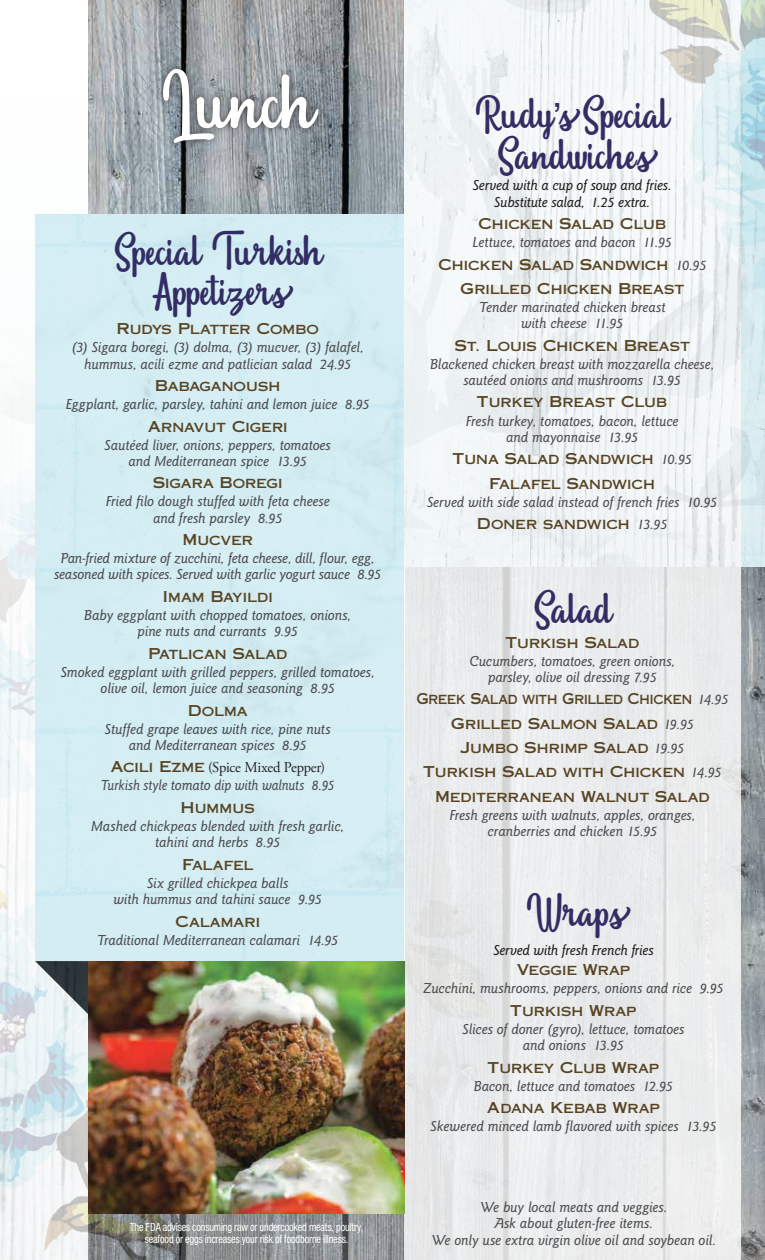
<style>
.page{position:relative;width:765px;height:1260px;background:#fff}
.page>*{position:absolute;margin:0;border:0;box-sizing:border-box;transform-origin:0 0}
.t1{font:62.5px "Sailoria";letter-spacing:.005em;color:#fff}
.t2{font:35px/40px "Sailoria";letter-spacing:.005em;color:#332d65;text-align:center}
.t3{font:italic 500 15px/16.2px "Goudy Sans Std";letter-spacing:-.015em;color:#4d4d4f;text-align:center}
.t4{font:15px/24.2px "Copperplate Gothic Std 31 AB";letter-spacing:-.025em;color:#584423;text-align:center}
.t5{font:15px/24.2px "Copperplate Gothic Std 31 AB";letter-spacing:-.025em;color:#584423;text-align:center;scale:.88 1}
.t6{font:italic 500 15px/16.2px "Goudy Sans Std";letter-spacing:-.025em;color:#231f20;text-align:center}
.t7{font:italic 500 15px "Goudy Sans Std";letter-spacing:-.015em;color:#4d4d4f;scale:.93 1}
.t8{font:15px "Adobe Garamond Pro";letter-spacing:-.015em;color:#231f20}
.t9{font:condensed 11.38px/12.4px "Helvetica Neue LT Std";letter-spacing:-.015em;color:#fff;text-align:center;scale:.9 1}
.s1{font-family:"Copperplate Gothic Std 31 AB";color:#584423}
.s2{font-family:"Helvetica Neue LT Std"}
.s3{font-family:"Goudy Sans Std";font-weight:500;font-style:italic;color:#4d4d4f}
</style>
<div class="page">
<img style="left:89px;top:0;width:315px;height:90px">
<svg style="left:35px;top:90px;width:369px;height:125px"></svg>
<img style="left:0;top:412px;width:765px;height:848px">
<div style="left:35px;top:215px;width:369px;height:746px;background:#d3edf3"></div>
<div style="left:404px;top:0;width:336px;height:1260px;background:#eaebec"></div>
<img style="left:405px;top:0;width:360px;height:567px">
<img style="left:89px;top:961px;width:315px;height:253px">
<div style="left:155px;top:61px;width:171px;height:90px;background:#231f20;opacity:.75"></div>
<h1 class="t1" style="left:161px;top:50px;width:155px">Lunch</h1>
<h2 class="t2" style="left:113px;top:232px;width:211px">Special Turkish<br>Appetizers</h2>
<p class="t4" style="left:117px;top:317px;width:204px">Rudys Platter Combo</p>
<p class="t3" style="left:72px;top:340px;width:294px">(3) Sigara boregi, (3) dolma, (3) mucver, (3) falafel, hummus, acili ezme and patlician salad 24.95</p>
<p class="t4" style="left:155px;top:374px;width:127px">Babaganoush</p>
<p class="t3" style="left:66px;top:396px;width:305px">Eggplant, garlic, parsley, tahini and lemon juice 8.95</p>
<p class="t4" style="left:148px;top:414px;width:142px">Arnavut Cigeri</p>
<p class="t3" style="left:105px;top:437px;width:228px">Sautéed liver, onions, peppers, tomatoes and Mediterranean spice 13.95</p>
<p class="t4" style="left:153px;top:471px;width:132px">Sigara Boregi</p>
<p class="t3" style="left:106px;top:494px;width:226px">Fried filo dough stuffed with feta cheese and fresh parsley 8.95</p>
<p class="t4" style="left:183px;top:528px;width:72px">Mucver</p>
<p class="t3" style="left:54px;top:550px;width:329px">Pan-fried mixture of zucchini, feta cheese, dill, flour, egg, seasoned with spices. Served with garlic yogurt sauce 8.95</p>
<p class="t4" style="left:163px;top:584px;width:112px">Imam Bayildi</p>
<p class="t3" style="left:84px;top:607px;width:269px">Baby eggplant with chopped tomatoes, onions, pine nuts and currants 9.95</p>
<p class="t4" style="left:148px;top:641px;width:141px">Patlican Salad</p>
<p class="t3" style="left:61px;top:664px;width:316px">Smoked eggplant with grilled peppers, grilled tomatoes, olive oil, lemon juice and seasoning 8.95</p>
<p class="t4" style="left:188px;top:698px;width:61px">Dolma</p>
<p class="t3" style="left:105px;top:721px;width:227px">Stuffed grape leaves with rice, pine nuts and Mediterranean spices 8.95</p>
<p class="t8" style="left:111px;top:759px;width:216px"><span class="s1">Acili Ezme</span> (Spice Mixed Pepper)</p>
<p class="t7" style="left:101px;top:777px;width:253px">Turkish style tomato dip with walnuts 8.95</p>
<p class="t4" style="left:181px;top:795px;width:76px">Hummus</p>
<p class="t3" style="left:91px;top:818px;width:254px">Mashed chickpeas blended with fresh garlic, tahini and herbs 8.95</p>
<p class="t4" style="left:182px;top:852px;width:73px">Falafel</p>
<p class="t3" style="left:113px;top:875px;width:210px">Six grilled chickpea balls<br>with hummus and tahini sauce 9.95</p>
<p class="t4" style="left:175px;top:909px;width:87px">Calamari</p>
<p class="t3" style="left:97px;top:932px;width:243px">Traditional Mediterranean calamari 14.95</p>
<p class="t9" style="left:130px;top:1221px;width:261px">The FDA advises consuming raw or undercooked meats, poultry, seafood or eggs increases your risk of foodborne illness.</p>
<h2 class="t2" style="left:475px;top:95px;width:197px">Rudy<span class="s2">’</span>sSpecial<br>Sandwiches</h2>
<p class="t6" style="left:473px;top:178px;width:200px">Served with a cup of soup and fries.<br>Substitute salad, 1.25 extra.</p>
<p class="t4" style="left:478px;top:212px;width:190px">Chicken Salad Club</p>
<p class="t3" style="left:472px;top:234px;width:201px">Lettuce, tomatoes and bacon 11.95</p>
<p class="t4" style="left:438px;top:252px;width:270px">Chicken Salad Sandwich <span class="s3">10.95<br></span>Grilled Chicken Breast</p>
<p class="t3" style="left:479px;top:299px;width:188px">Tender marinated chicken breast with cheese 11.95</p>
<p class="t4" style="left:454px;top:333px;width:237px">St. Louis Chicken Breast</p>
<p class="t3" style="left:430px;top:356px;width:286px">Blackened chicken breast with mozzarella cheese, sautéed onions and mushrooms 13.95</p>
<p class="t4" style="left:477px;top:390px;width:192px">Turkey Breast Club</p>
<p class="t3" style="left:466px;top:413px;width:214px">Fresh turkey, tomatoes, bacon, lettuce and mayonnaise 13.95</p>
<p class="t4" style="left:453px;top:447px;width:241px">Tuna Salad Sandwich <span class="s3">10.95<br></span>Falafel Sandwich</p>
<p class="t3" style="left:427px;top:494px;width:292px">Served with side salad instead of french fries 10.95</p>
<p class="t4" style="left:477px;top:512px;width:192px">Doner sandwich <span class="s3">13.95</span></p>
<h2 class="t2" style="left:533px;top:590px;width:81px">Salad</h2>
<p class="t4" style="left:505px;top:630px;width:135px">Turkish Salad</p>
<p class="t3" style="left:470px;top:653px;width:207px">Cucumbers, tomatoes, green onions, parsley, olive oil dressing 7.95</p>
<p class="t5" style="left:416px;top:687px;width:356px">Greek Salad with Grilled Chicken <span class="s3">14.95<br></span>Grilled Salmon Salad <span class="s3">19.95<br></span>Jumbo Shrimp Salad <span class="s3">19.95<br></span>Turkish Salad with Chicken <span class="s3">14.95<br></span>Mediterranean Walnut Salad</p>
<p class="t3" style="left:449px;top:807px;width:248px">Fresh greens with walnuts, apples, oranges, cranberries and chicken 15.95</p>
<h2 class="t2" style="left:526px;top:893px;width:107px">Wraps</h2>
<p class="t6" style="left:493px;top:943px;width:162px">Served with fresh French fries</p>
<p class="t4" style="left:517px;top:958px;width:115px">Veggie Wrap</p>
<p class="t3" style="left:423px;top:981px;width:302px">Zucchini, mushrooms, peppers, onions and rice 9.95</p>
<p class="t4" style="left:510px;top:998px;width:128px">Turkish Wrap</p>
<p class="t3" style="left:463px;top:1021px;width:223px">Slices of doner (gyro), lettuce, tomatoes and onions 13.95</p>
<p class="t4" style="left:488px;top:1055px;width:173px">Turkey Club Wrap</p>
<p class="t3" style="left:474px;top:1078px;width:201px">Bacon, lettuce and tomatoes 12.95</p>
<p class="t4" style="left:487px;top:1096px;width:175px">Adana Kebab Wrap</p>
<p class="t3" style="left:431px;top:1119px;width:288px">Skewered minced lamb flavored with spices 13.95</p>
<p class="t3" style="left:431px;top:1199px;width:286px">We buy local meats and veggies.<br>Ask about gluten-free items.<br>We only use extra virgin olive oil and soybean oil.</p>
</div>
